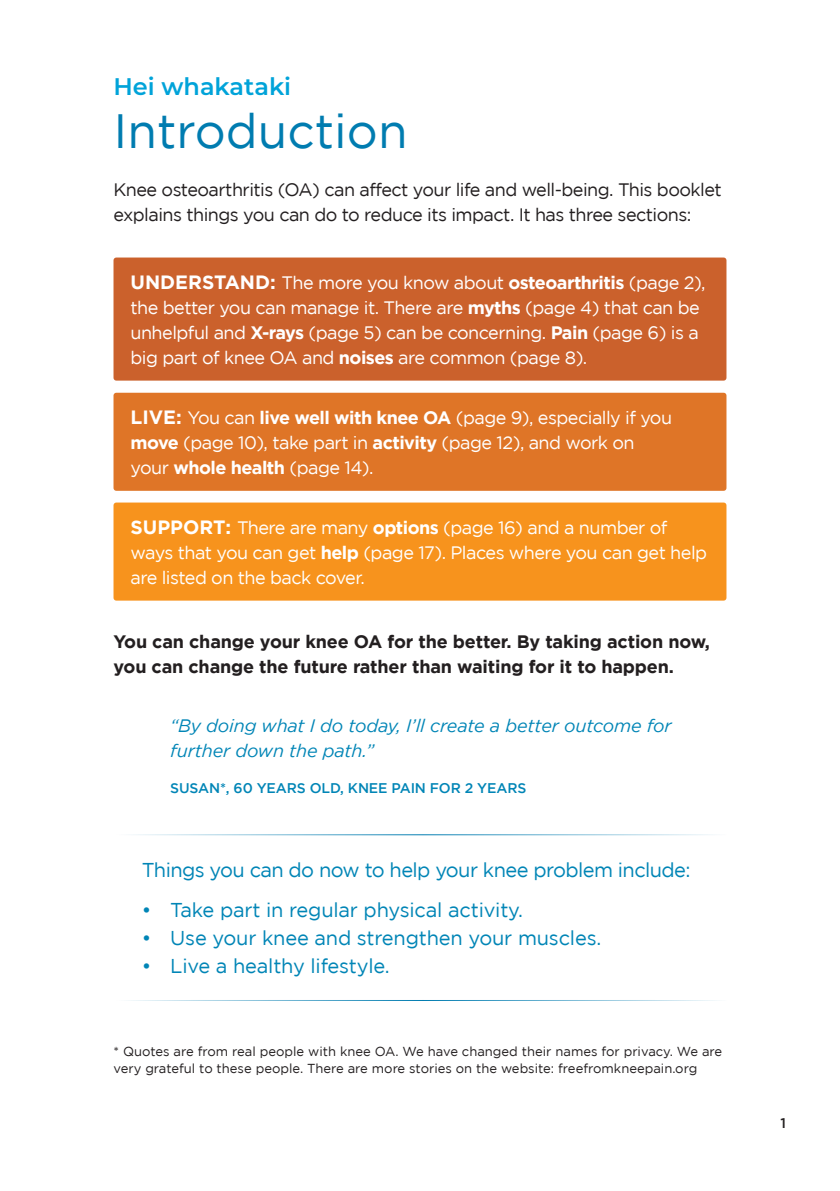
<style>
.page{position:relative;width:840px;height:1191px;background:#fff}
.page>*{position:absolute;margin:0;border:0;box-sizing:border-box;transform-origin:0 0}
.heading{font:48px "Gotham";color:#007cb0}
.sub_2{font:600 24px "Montserrat";color:#00a3d9}
.body{font:20px "Gotham";letter-spacing:-.01em;color:#0085b6}
.body-2{font:20px "Gotham";letter-spacing:-.03em;color:#0085b6}
.t1{font:18px/25px "Gotham";letter-spacing:-.03em;color:#fff}
.body-3{font:18px/25px "Gotham";letter-spacing:-.03em;color:#231f20}
.body-4{font:700 18px/25px "Gotham";letter-spacing:-.01em;color:#231f20}
.quote{font:italic 18px/25px "Gotham";letter-spacing:-.01em;color:#0085b6}
.quoter{font:500 14px "Gotham";letter-spacing:-.01em;color:#0085b6}
.t2{font:500 14px "Gotham";color:#231f20}
.bullet{font:13px/17px "Gotham";color:#231f20}
.s1{font-weight:700;font-size:19.2px}
.s2{font-weight:700}
</style>
<div class="page">
<hr style="left:113px;top:834px;width:613px;height:1px;background:#007cb0">
<hr style="left:113px;top:1000px;width:613px;height:1px;background:#007cb0">
<div style="left:113px;top:257px;width:613px;height:123px;background:#cb612c;border-radius:3px"></div>
<div style="left:113px;top:393px;width:613px;height:98px;background:#df7527;border-radius:3px"></div>
<div style="left:113px;top:502px;width:613px;height:98px;background:#f7931d;border-radius:3px"></div>
<p class="sub_2" style="left:113px;top:69px;width:179px">Hei whakataki</p>
<p class="heading" style="left:113px;top:105px;width:295px">Introduction</p>
<p class="body-3" style="left:113px;top:177px;width:609px">Knee osteoarthritis (OA) can affect your life and well-being. This booklet explains things you can do to reduce its impact. It has three sections:</p>
<p class="t1" style="left:130px;top:269px;width:576px"><span class="s1">UNDERSTAND:</span> The more you know about <span class="s2">osteoarthritis</span> (page 2), the better you can manage it. There are <span class="s2">myths</span> (page 4) that can be unhelpful and <span class="s2">X-rays</span> (page 5) can be concerning. <span class="s2">Pain</span> (page 6) is a big part of knee OA and <span class="s2">noises</span> are common (page 8).</p>
<p class="t1" style="left:130px;top:404px;width:543px"><span class="s1">LIVE:</span> You can <span class="s2">live well with knee OA</span> (page 9), especially if you</p>
<p class="t1" style="left:130px;top:429px;width:505px"><span class="s2">move</span> (page 10), take part in <span class="s2">activity</span> (page 12), and work on</p>
<p class="t1" style="left:130px;top:454px;width:244px">your <span class="s2">whole health</span> (page 14).</p>
<p class="t1" style="left:130px;top:514px;width:577px"><span class="s1">SUPPORT:</span> There are many <span class="s2">options</span> (page 16) and a number of ways that you can get <span class="s2">help</span> (page 17). Places where you can get help are listed on the back cover.</p>
<p class="body-4" style="left:113px;top:628px;width:597px">You can change your knee OA for the better. By taking action now, you can change the future rather than waiting for it to happen.</p>
<p class="quote" style="left:170px;top:713px;width:502px">“By doing what I do today, I’ll create a better outcome for further down the path.”</p>
<p class="quoter" style="left:170px;top:780px;width:357px">SUSAN*, 60 YEARS OLD, KNEE PAIN FOR 2 YEARS</p>
<p class="body-2" style="left:142px;top:859px;width:550px">Things you can do now to help your knee problem include:</p>
<p class="body" style="left:142px;top:898px;width:382px">• Take part in regular physical activity.</p>
<p class="body" style="left:142px;top:926px;width:460px">• Use your knee and strengthen your muscles.</p>
<p class="body" style="left:142px;top:954px;width:249px">• Live a healthy lifestyle.</p>
<p class="bullet" style="left:113px;top:1042px;width:610px">* Quotes are from real people with knee OA. We have changed their names for privacy. We are very grateful to these people. There are more stories on the website: freefromkneepain.org</p>
<p class="t2" style="left:780px;top:1115px;width:7px">1</p>
</div>
